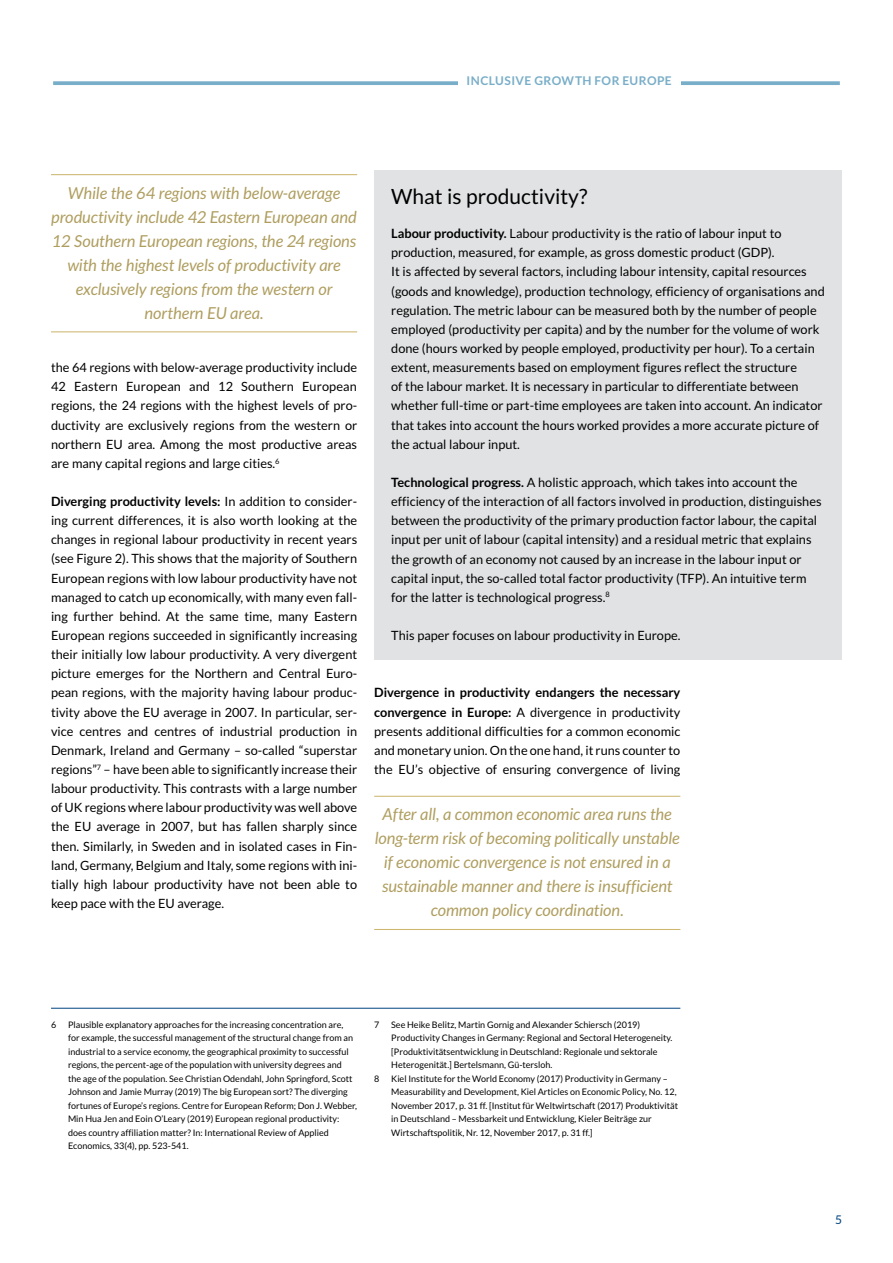
<style>
.page{position:relative;width:893px;height:1263px;background:#fff}
.page>*{position:absolute;margin:0;border:0;box-sizing:border-box;transform-origin:0 0}
.t1{font:21px "Lato";color:#000}
.t2{font:italic 16.5px/24px "Lato";letter-spacing:-.005em;color:#af9e5f;text-align:center}
.t3{font:12.75px/19.2px "Lato";color:#000;text-align:justify}
.t4{font:700 12px "Lato";letter-spacing:.035em;color:#79aec8}
.t5{font:12px "Lato";color:#004380}
.t6{font:9px/13.5px "Lato";color:#000}
.s1{font-weight:700}
</style>
<div class="page">
<hr style="left:51px;top:1008px;width:629px;height:1px;background:#004380">
<svg style="left:53px;top:81px;width:787px;height:4px;background:#83b3cc"></svg>
<div style="left:458px;top:67px;width:222px;height:18px;background:#fff"></div>
<div style="left:374px;top:170px;width:468px;height:489px;background:#e0e2e3"></div>
<hr style="left:374px;top:796px;width:306px;height:1px;background:#cdb76e">
<hr style="left:374px;top:929px;width:306px;height:1px;background:#cdb76e">
<hr style="left:51px;top:174px;width:306px;height:1px;background:#cdb76e">
<hr style="left:51px;top:331px;width:306px;height:1px;background:#cdb76e">
<p class="t4" style="left:467px;top:74px;width:207px">INCLUSIVE GROWTH FOR EUROPE</p>
<p class="t2" style="left:51px;top:181px;width:307px">While the 64 regions with below-average productivity include 42 Eastern European and 12 Southern European regions, the 24 regions with the highest levels of productivity are exclusively regions from the western or northern EU area.</p>
<p class="t3" style="left:51px;top:358px;width:308px">the 64 regions with below-average productivity include 42 Eastern European and 12 Southern European regions, the 24 regions with the highest levels of pro&shy;ductivity are exclusively regions from the western or northern EU area. Among the most productive areas are many capital regions and large cities.<sup>6</sup></p>
<p class="t3" style="left:51px;top:492px;width:308px"><span class="s1">Diverging productivity levels:</span> In addition to consider&shy;ing current differences, it is also worth looking at the changes in regional labour productivity in recent years (see Figure 2). This shows that the majority of Southern European regions with low labour productivity have not managed to catch up economically, with many even fall&shy;ing further behind. At the same time, many Eastern European regions succeeded in significantly increasing their initially low labour productivity. A very divergent picture emerges for the Northern and Central Euro&shy;pean regions, with the majority having labour produc&shy;tivity above the EU average in 2007. In particular, ser&shy;vice centres and centres of industrial production in Denmark, Ireland and Germany – so-called “superstar regions”<sup>7</sup> – have been able to significantly increase their labour productivity. This contrasts with a large number of UK regions where labour productivity was well above the EU average in 2007, but has fallen sharply since then. Similarly, in Sweden and in isolated cases in Fin&shy;land, Germany, Belgium and Italy, some regions with ini&shy;tially high labour productivity have not been able to keep pace with the EU average.</p>
<h1 class="t1" style="left:391px;top:185px;width:198px">What is productivity?</h1>
<p class="t3" style="left:391px;top:224px;width:435px;text-align:left"><span class="s1">Labour productivity.</span> Labour productivity is the ratio of labour input to production, measured, for example, as gross domestic product (GDP).<br>It is affected by several factors, including labour intensity, capital resources (goods and knowledge), production technology, efficiency of organisations and regulation. The metric labour can be measured both by the number of people employed (productivity per capita) and by the number for the volume of work done (hours worked by people employed, productivity per hour). To a certain extent, measurements based on employment figures reflect the structure<br>of the labour market. It is necessary in particular to differentiate between whether full-time or part-time employees are taken into account. An indicator that takes into account the hours worked provides a more accurate picture of the actual labour input.</p>
<p class="t3" style="left:391px;top:473px;width:432px;text-align:left"><span class="s1">Technological progress.</span> A holistic approach, which takes into account the efficiency of the interaction of all factors involved in production, distinguishes between the productivity of the primary production factor labour, the capital input per unit of labour (capital intensity) and a residual metric that explains the growth of an economy not caused by an increase in the labour input or capital input, the so-called total factor productivity (TFP). An intuitive term for the latter is technological progress.<sup>8</sup></p>
<p class="t3" style="left:391px;top:626px;width:291px">This paper focuses on labour productivity in Europe.</p>
<p class="t3" style="left:374px;top:683px;width:308px"><span class="s1">Divergence in productivity endangers the necessary convergence in Europe:</span> A divergence in productivity presents additional difficulties for a common economic and monetary union. On the one hand, it runs counter to the EU’s objective of ensuring convergence of living</p>
<p class="t2" style="left:375px;top:803px;width:307px">After all, a common economic area runs the long-term risk of becoming politically unstable if economic convergence is not ensured in a sustainable manner and there is insufficient common policy coordination.</p>
<p class="t6" style="left:51px;top:1018px;width:7px">6</p>
<p class="t6" style="left:68px;top:1018px;width:291px">Plausible explanatory approaches for the increasing concentration are, for example, the successful management of the structural change from an industrial to a service economy, the geographical proximity to successful regions, the percent-age of the population with university degrees and<br>the age of the population. See Christian Odendahl, John Springford, Scott Johnson and Jamie Murray (2019) The big European sort? The diverging fortunes of Europe’s regions. Centre for European Reform; Don J. Webber, Min Hua Jen and Eoin O’Leary (2019) European regional productivity: does country affiliation matter? In: International Review of Applied Economics, 33(4), pp. 523-541.</p>
<p class="t6" style="left:374px;top:1018px;width:7px">7</p>
<p class="t6" style="left:391px;top:1018px;width:283px">See Heike Belitz, Martin Gornig and Alexander Schiersch (2019)<br>Productivity Changes in Germany: Regional and Sectoral Heterogeneity. [Produktivitätsentwicklung in Deutschland: Regionale und sektorale Heterogenität.] Bertelsmann, Gü-tersloh.</p>
<p class="t6" style="left:374px;top:1072px;width:7px">8</p>
<p class="t6" style="left:391px;top:1072px;width:288px">Kiel Institute for the World Economy (2017) Productivity in Germany – Measurability and Development, Kiel Articles on Economic Policy, No. 12, November 2017, p. 31 ff. [Institut für Weltwirtschaft (2017) Produktivität in Deutschland – Messbarkeit und Entwicklung, Kieler Beiträge zur Wirtschaftspolitik, Nr. 12, November 2017, p. 31 ff.]</p>
<p class="t5" style="left:835px;top:1213px;width:8px">5</p>
</div>
